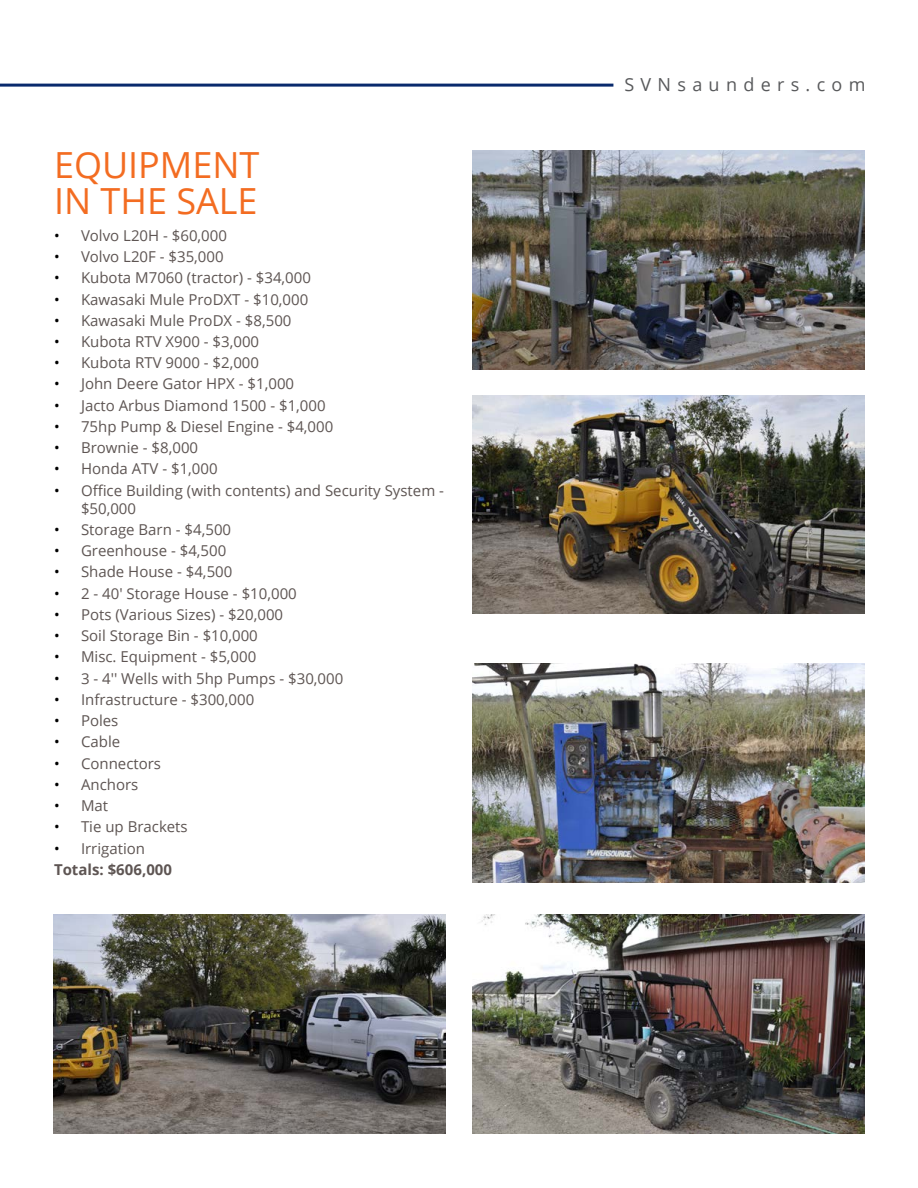
<style>
.page{position:relative;width:918px;height:1188px;background:#fff}
.page>*{position:absolute;margin:0;border:0;box-sizing:border-box;transform-origin:0 0}
.t1{font:36px/36px "Open Sans";color:#f36c21}
.t2{font:18px "Open Sans";letter-spacing:.35em;color:#58595b}
.t3{font:15px/18px "Open Sans";color:#5e5553}
.t4{font:700 15px/21.3px "Open Sans";color:#5e5553}
.s1{color:#000}
.s2{font-weight:400;color:#000}
.s3{font-weight:400}
</style>
<div class="page">
<hr style="left:0;top:84px;width:613px;height:3px;background:#092a6d">
<img style="left:54px;top:915px;width:391px;height:218px">
<img style="left:473px;top:915px;width:391px;height:218px">
<img style="left:473px;top:395px;width:391px;height:219px">
<img style="left:473px;top:664px;width:391px;height:219px">
<img style="left:473px;top:150px;width:391px;height:219px">
<h1 class="t1" style="left:54px;top:146px;width:207px">EQUIPMENT<br>IN THE SALE</h1>
<p class="t3" style="left:54px;top:226px;width:175px"><span class="s1">•</span> Volvo L20H - $60,000</p>
<p class="t3" style="left:54px;top:247px;width:171px"><span class="s1">•</span> Volvo L20F - $35,000</p>
<p class="t3" style="left:54px;top:268px;width:259px"><span class="s1">•</span> Kubota M7060 (tractor) - $34,000</p>
<p class="t3" style="left:54px;top:290px;width:256px"><span class="s1">•</span> Kawasaki Mule ProDXT - $10,000</p>
<p class="t3" style="left:54px;top:311px;width:239px"><span class="s1">•</span> Kawasaki Mule ProDX - $8,500</p>
<p class="t3" style="left:54px;top:332px;width:207px"><span class="s1">•</span> Kubota RTV X900 - $3,000</p>
<p class="t3" style="left:54px;top:353px;width:207px"><span class="s1">•</span> Kubota RTV 9000 - $2,000</p>
<p class="t3" style="left:54px;top:375px;width:242px"><span class="s1">•</span> John Deere Gator HPX - $1,000</p>
<p class="t3" style="left:54px;top:396px;width:273px"><span class="s1">•</span> Jacto Arbus Diamond 1500 - $1,000</p>
<p class="t3" style="left:54px;top:417px;width:281px"><span class="s1">•</span> 75hp Pump &amp; Diesel Engine - $4,000</p>
<p class="t3" style="left:54px;top:438px;width:146px"><span class="s1">•</span> Brownie - $8,000</p>
<p class="t3" style="left:54px;top:460px;width:165px"><span class="s1">•</span> Honda ATV - $1,000</p>
<p class="t3" style="left:81px;top:481px;width:365px;text-indent:-27px"><span class="s1">•</span> Office Building (with contents) and Security System - $50,000</p>
<p class="t3" style="left:54px;top:520px;width:179px"><span class="s1">•</span> Storage Barn - $4,500</p>
<p class="t3" style="left:54px;top:541px;width:174px"><span class="s1">•</span> Greenhouse - $4,500</p>
<p class="t3" style="left:54px;top:563px;width:180px"><span class="s1">•</span> Shade House - $4,500</p>
<p class="t3" style="left:54px;top:584px;width:244px"><span class="s1">•</span> 2 - 40' Storage House - $10,000</p>
<p class="t3" style="left:54px;top:605px;width:231px"><span class="s1">•</span> Pots (Various Sizes) - $20,000</p>
<p class="t3" style="left:54px;top:626px;width:205px"><span class="s1">•</span> Soil Storage Bin - $10,000</p>
<p class="t3" style="left:54px;top:648px;width:204px"><span class="s1">•</span> Misc. Equipment - $5,000</p>
<p class="t3" style="left:54px;top:669px;width:291px"><span class="s1">•</span> 3 - 4'' Wells with 5hp Pumps - $30,000</p>
<p class="t3" style="left:54px;top:690px;width:202px"><span class="s1">•</span> Infrastructure - $300,000</p>
<p class="t3" style="left:54px;top:711px;width:66px"><span class="s1">•</span> Poles</p>
<p class="t3" style="left:54px;top:732px;width:68px"><span class="s1">•</span> Cable</p>
<p class="t3" style="left:54px;top:754px;width:109px"><span class="s1">•</span> Connectors</p>
<p class="t3" style="left:54px;top:775px;width:86px"><span class="s1">•</span> Anchors</p>
<p class="t3" style="left:54px;top:796px;width:56px"><span class="s1">•</span> Mat</p>
<p class="t3" style="left:54px;top:817px;width:135px"><span class="s1">•</span> Tie up Brackets</p>
<p class="t4" style="left:54px;top:837px;width:120px"><span class="s2">•</span> <span class="s3">Irrigation<br></span>Totals: $606,000</p>
<p class="t2" style="left:624px;top:72px;width:243px">SVNsaunders.com</p>
</div>
